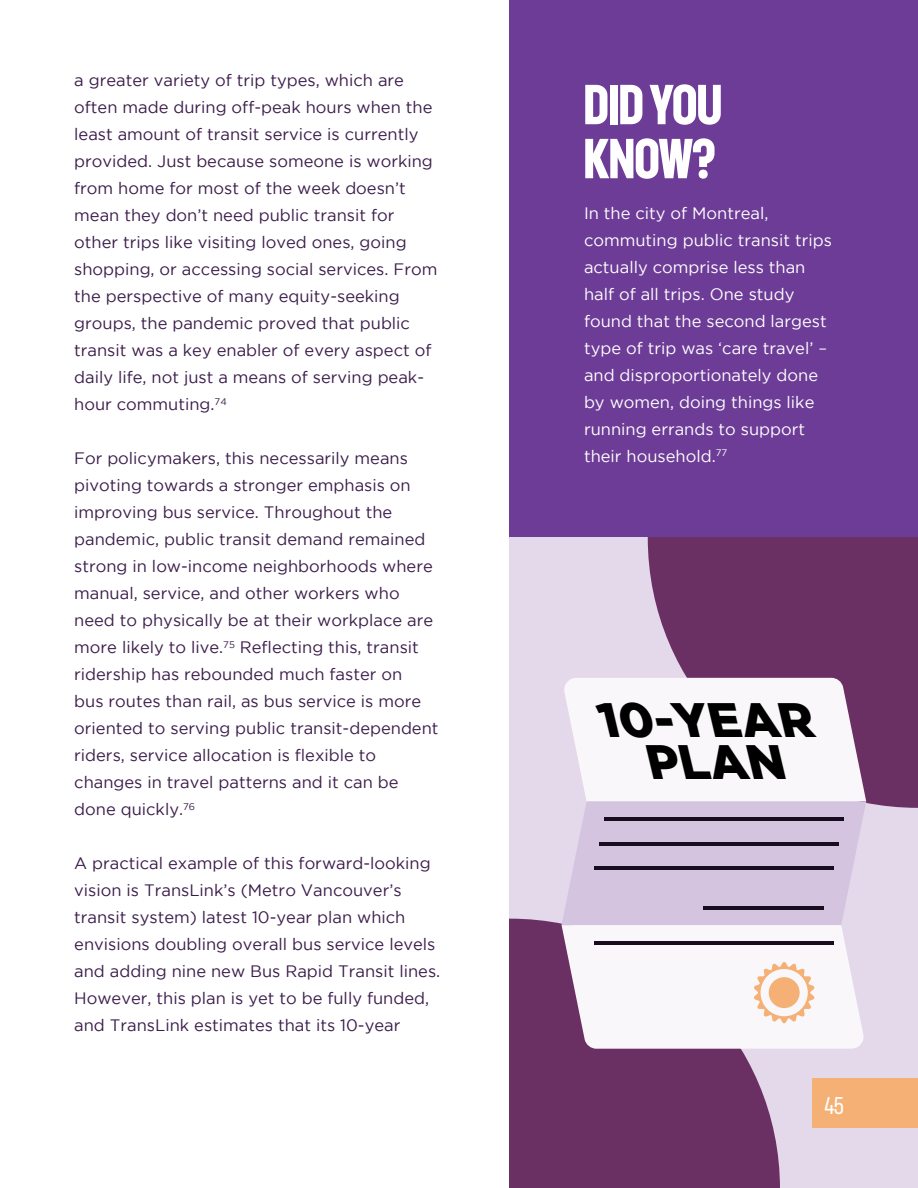
<style>
.page{position:relative;width:918px;height:1188px;background:#fff}
.page>*{position:absolute;margin:0;border:0;box-sizing:border-box;transform-origin:0 0}
.t1{font:700 52.5px/54px "F37 Judge";color:#fff}
.t2{font:italic 900 48.15px/42px "Gotham";color:#000;text-align:center}
.t3{font:22.5px "F37 Judge";color:#fff}
.t4{font:16.5px/27px "Gotham";color:#3b1c4a}
.t5{font:16.5px/27px "Gotham";color:#fff}
</style>
<div class="page">
<div style="left:510px;top:0;width:408px;height:538px;background:#6d3c97"></div>
<div style="left:510px;top:538px;width:408px;height:650px;background:#e3d9eb"></div>
<div style="left:648px;top:538px;width:270px;height:270px;background:#6b3063"></div>
<div style="left:510px;top:919px;width:270px;height:269px;background:#6b3063"></div>
<svg style="left:562px;top:678px;width:304px;height:371px;background:#e1d7e4"></svg>
<div style="left:761px;top:969px;width:47px;height:47px;background:#faf7fa;border-radius:50%"></div>
<div style="left:769px;top:977px;width:31px;height:31px;background:#f5b075;border-radius:50%"></div>
<div style="left:812px;top:1079px;width:106px;height:49px;background:#f4b075"></div>
<p class="t4" style="left:74px;top:67px;width:365px">a greater variety of trip types, which are often made during off-peak hours when the least amount of transit service is currently provided. Just because someone is working from home for most of the week doesn’t mean they don’t need public transit for other trips like visiting loved ones, going shopping, or accessing social services. From the perspective of many equity-seeking groups, the pandemic proved that public transit was a key enabler of every aspect of daily life, not just a means of serving peak&shy;hour commuting.<sup>74</sup></p>
<p class="t4" style="left:74px;top:445px;width:366px">For policymakers, this necessarily means pivoting towards a stronger emphasis on improving bus service. Throughout the pandemic, public transit demand remained strong in low-income neighborhoods where manual, service, and other workers who need to physically be at their workplace are more likely to live.<sup>75</sup> Reflecting this, transit ridership has rebounded much faster on<br>bus routes than rail, as bus service is more oriented to serving public transit-dependent riders, service allocation is flexible to changes in travel patterns and it can be done quickly.<sup>76</sup></p>
<p class="t4" style="left:74px;top:850px;width:368px">A practical example of this forward-looking vision is TransLink’s (Metro Vancouver’s transit system) latest 10-year plan which envisions doubling overall bus service levels and adding nine new Bus Rapid Transit lines.<br>However, this plan is yet to be fully funded, and TransLink estimates that its 10-year</p>
<h1 class="t1" style="left:584px;top:77px;width:139px">DID YOU<br>KNOW?</h1>
<p class="t5" style="left:584px;top:199px;width:249px">In the city of Montreal, commuting public transit trips actually comprise less than half of all trips. One study found that the second largest type of trip was ‘care travel’ – and disproportionately done by women, doing things like running errands to support their household.<sup>77</sup></p>
<h2 class="t2" style="left:603px;top:698px;width:229px">10-YEAR<br>PLAN</h2>
<h3 class="t3" style="left:824px;top:1093px;width:21px">45</h3>
</div>
